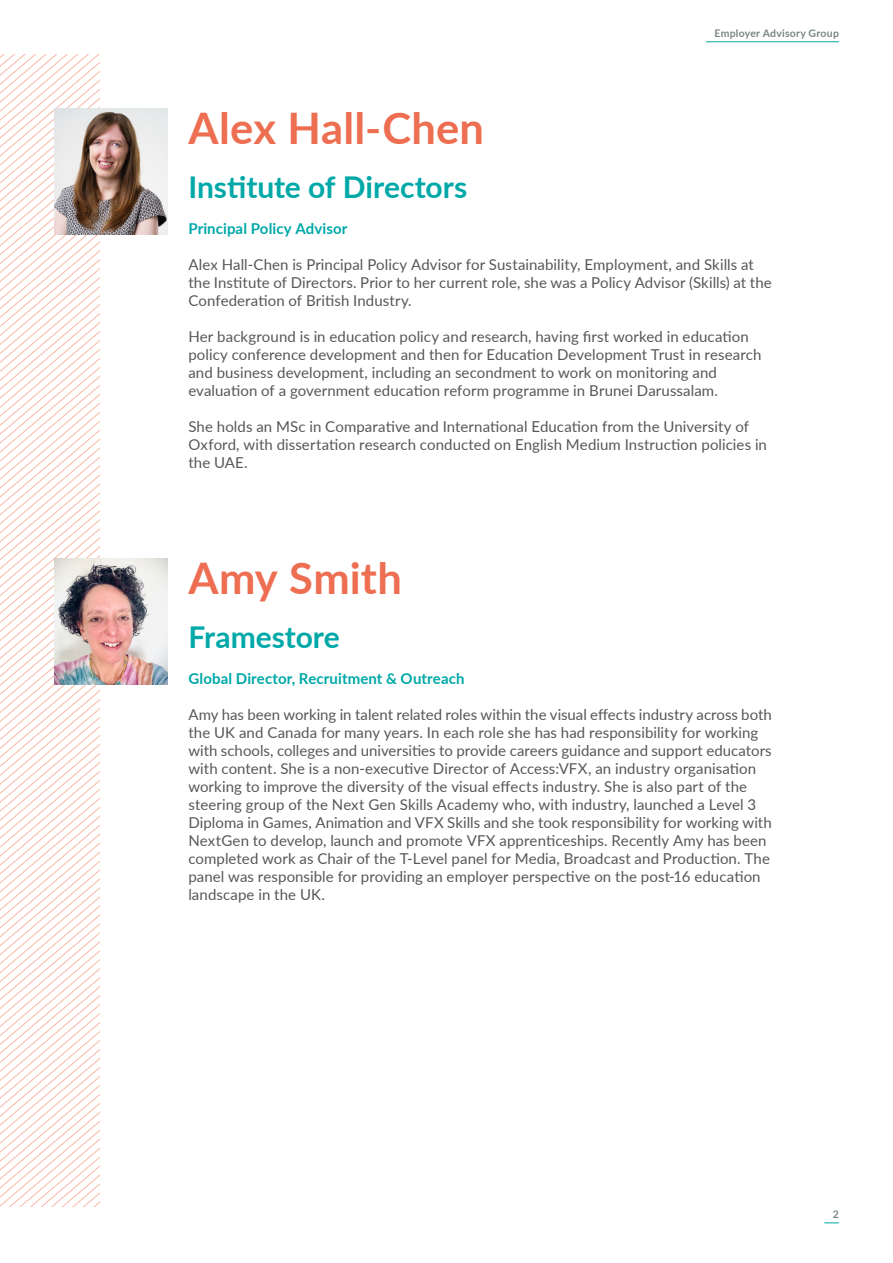
<style>
.page{position:relative;width:893px;height:1263px;background:#fff}
.page>*{position:absolute;margin:0;border:0;box-sizing:border-box;transform-origin:0 0}
.Main_Title{font:700 43.5px "Lato";letter-spacing:.005em;color:#ed6e51}
.Heading{font:700 30px "Lato";letter-spacing:-.005em;color:#00a8a8}
.Body{font:15px/18px "Lato";letter-spacing:.005em;color:#575756}
.Subheadings_Teal{font:700 15px "Lato";letter-spacing:.005em;color:#00a8a8}
.t1{font:700 10.5px "Lato";letter-spacing:.02em;color:#788685}
</style>
<div class="page">
<svg style="left:824px;top:1222px;width:15px;height:1px"></svg>
<hr style="left:706px;top:41px;width:133px;height:1px;background:#00a8a8">
<svg style="left:0;top:755px;width:100px;height:451px"></svg>
<img style="left:54px;top:108px;width:113px;height:126px">
<img style="left:54px;top:558px;width:113px;height:126px">
<p class="t1" style="left:715px;top:26px;width:126px">Employer Advisory Group</p>
<p class="Main_Title" style="left:188px;top:96px;width:297px">Alex Hall-Chen</p>
<p class="Heading" style="left:188px;top:165px;width:280px">Institute of Directors</p>
<h3 class="Subheadings_Teal" style="left:188px;top:218px;width:161px">Principal Policy Advisor</h3>
<p class="Body" style="left:188px;top:255px;width:585px">Alex Hall-Chen is Principal Policy Advisor for Sustainability, Employment, and Skills at the Institute of Directors. Prior to her current role, she was a Policy Advisor (Skills) at the<br>Confederation of British Industry.</p>
<p class="Body" style="left:188px;top:327px;width:575px">Her background is in education policy and research, having first worked in education policy conference development and then for Education Development Trust in research and business development, including an secondment to work on monitoring and evaluation of a government education reform programme in Brunei Darussalam.</p>
<p class="Body" style="left:188px;top:417px;width:580px">She holds an MSc in Comparative and International Education from the University of<br>Oxford, with dissertation research conducted on English Medium Instruction policies in the UAE.</p>
<p class="Main_Title" style="left:188px;top:546px;width:215px">Amy Smith</p>
<p class="Heading" style="left:188px;top:615px;width:153px">Framestore</p>
<h3 class="Subheadings_Teal" style="left:188px;top:668px;width:278px">Global Director, Recruitment &amp; Outreach</h3>
<p class="Body" style="left:188px;top:705px;width:585px">Amy has been working in talent related roles within the visual effects industry across both the UK and Canada for many years. In each role she has had responsibility for working with schools, colleges and universities to provide careers guidance and support educators with content. She is a non-executive Director of Access:VFX, an industry organisation working to improve the diversity of the visual effects industry. She is also part of the steering group of the Next Gen Skills Academy who, with industry, launched a Level 3<br>Diploma in Games, Animation and VFX Skills and she took responsibility for working with NextGen to develop, launch and promote VFX apprenticeships. Recently Amy has been completed work as Chair of the T-Level panel for Media, Broadcast and Production. The panel was responsible for providing an employer perspective on the post-16 education landscape in the UK.</p>
<p class="t1" style="left:833px;top:1207px;width:8px">2</p>
</div>
